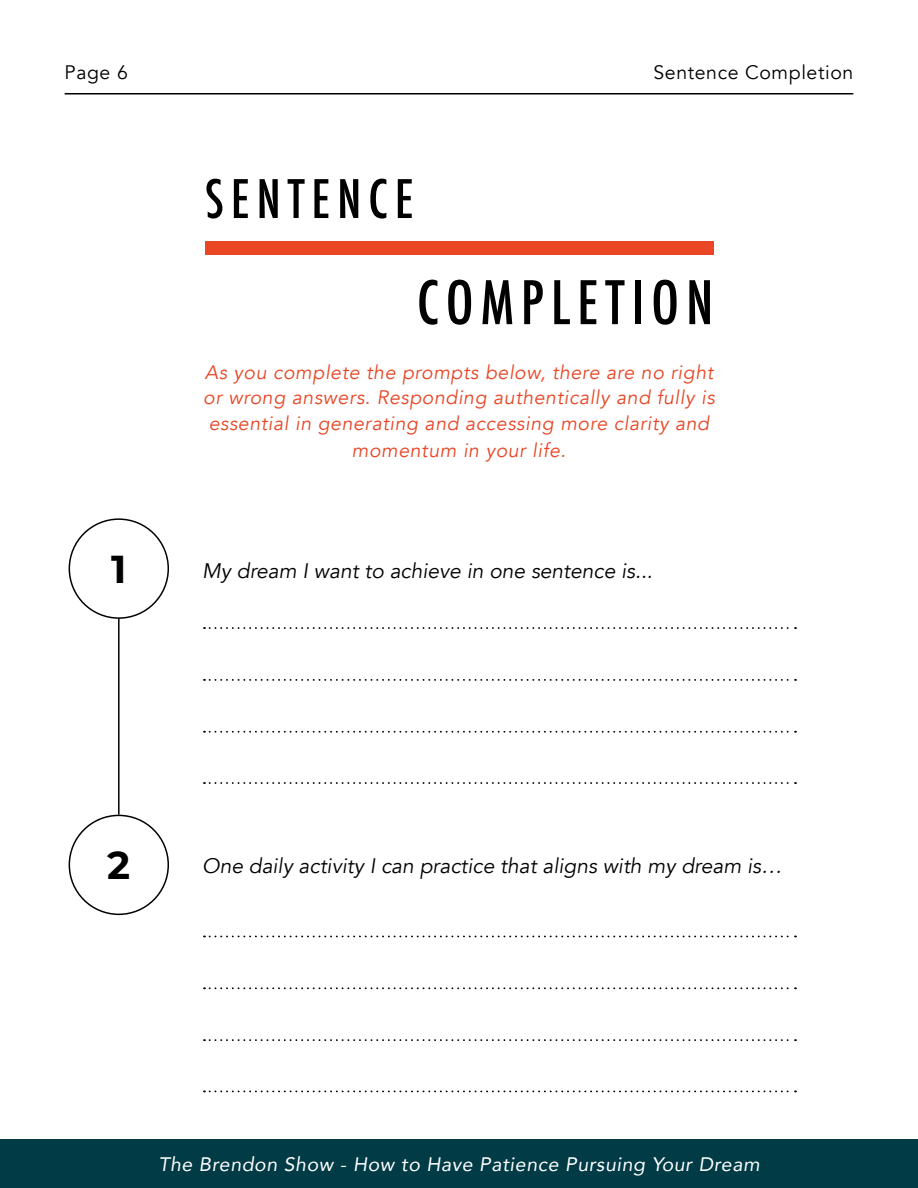
<style>
.page{position:relative;width:918px;height:1188px;background:#fff}
.page>*{position:absolute;margin:0;border:0;box-sizing:border-box;transform-origin:0 0}
.t1{font:500 condensed 58.35px "Futura";letter-spacing:.12em;color:#000}
.t2{font:500 58.35px "Futura PT Cond";letter-spacing:.12em;color:#000}
.t3{font:700 39px "Montserrat";color:#000}
.t4{font:italic 21px "Avenir";color:#000}
.t5{font:italic 19.5px/26px "Avenir";letter-spacing:.03em;color:#e84625;text-align:center}
.t6{font:italic 19.5px "Avenir";letter-spacing:.03em;color:#fff}
.t7{font:19.5px "Avenir";letter-spacing:.03em;color:#000}
</style>
<div class="page">
<hr style="left:118px;top:605px;width:2px;height:210px;background:#000">
<hr style="left:65px;top:93px;width:788px;height:1px;background:#000">
<div style="left:69px;top:519px;width:99px;height:99px;background:#fff;border-radius:50%"></div>
<div style="left:69px;top:518px;width:100px;height:101px;border:2px solid #000;border-radius:50%"></div>
<div style="left:69px;top:815px;width:100px;height:100px;border:2px solid #000;border-radius:50%"></div>
<div style="left:0;top:1140px;width:918px;height:48px;background:#003b46"></div>
<div style="left:205px;top:241px;width:508px;height:13px;background:#e84625"></div>
<svg style="left:204px;top:782px;width:592px;height:2px"></svg>
<svg style="left:204px;top:627px;width:592px;height:2px"></svg>
<svg style="left:204px;top:679px;width:592px;height:2px"></svg>
<svg style="left:204px;top:731px;width:592px;height:2px"></svg>
<svg style="left:204px;top:1090px;width:592px;height:2px"></svg>
<svg style="left:204px;top:936px;width:592px;height:1px"></svg>
<svg style="left:204px;top:987px;width:592px;height:2px"></svg>
<svg style="left:204px;top:1039px;width:592px;height:2px"></svg>
<p class="t7" style="left:65px;top:60px;width:65px">Page 6</p>
<p class="t7" style="left:654px;top:60px;width:201px">Sentence Completion</p>
<h1 class="t2" style="left:205px;top:164px;width:210px">SENTENCE</h1>
<h1 class="t1" style="left:417px;top:265px;width:298px">COMPLETION</h1>
<p class="t5" style="left:203px;top:359px;width:513px">As you complete the prompts below, there are no right or wrong answers. Responding authentically and fully is essential in generating and accessing more clarity and momentum in your life.</p>
<h2 class="t3" style="left:111px;top:541px;width:17px">1</h2>
<p class="t4" style="left:202px;top:558px;width:452px">My dream I want to achieve in one sentence is...</p>
<h2 class="t3" style="left:107px;top:837px;width:25px">2</h2>
<p class="t4" style="left:202px;top:853px;width:581px">One daily activity I can practice that aligns with my dream is…</p>
<p class="t6" style="left:158px;top:1153px;width:603px">The Brendon Show - How to Have Patience Pursuing Your Dream</p>
</div>
